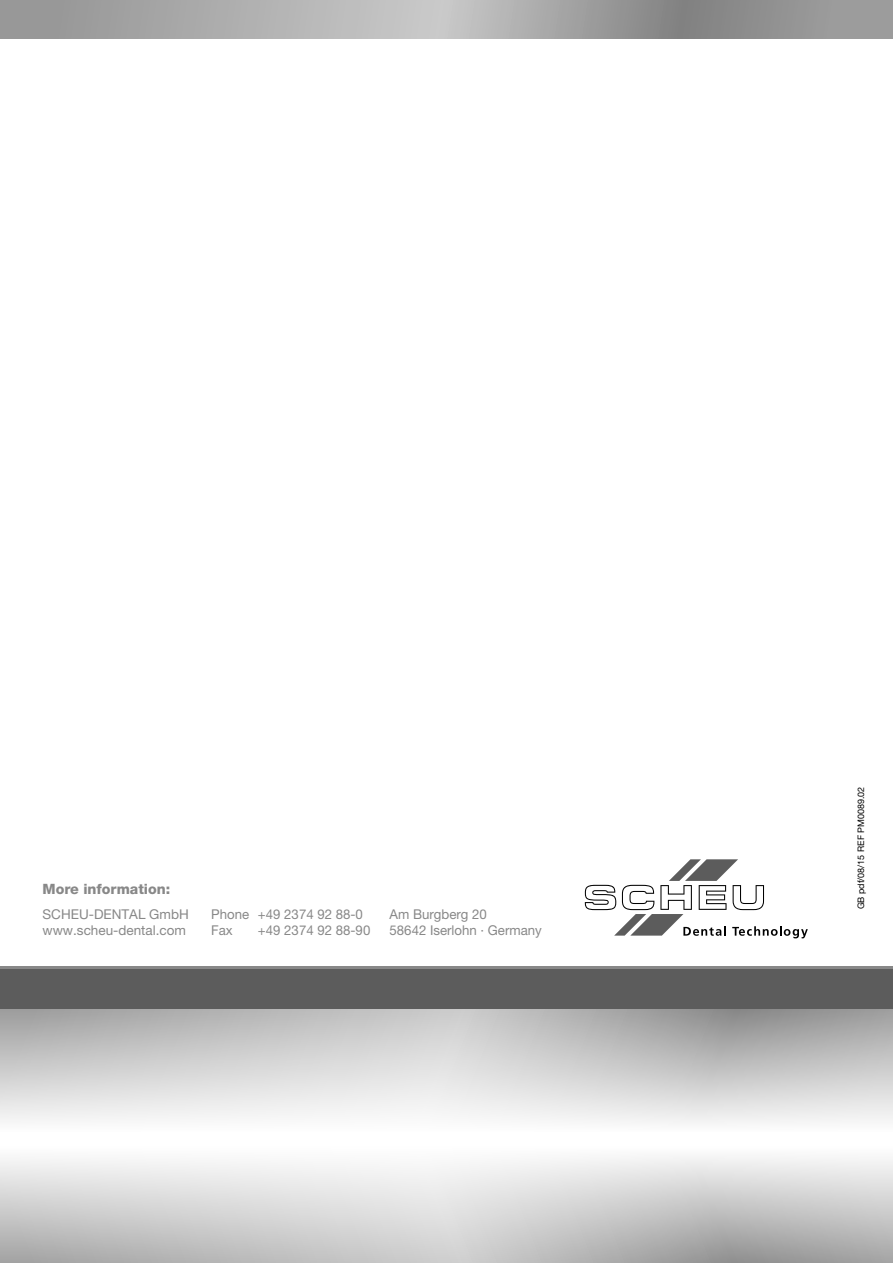
<style>
.page{position:relative;width:893px;height:1263px;background:#fff}
.page>*{position:absolute;margin:0;border:0;box-sizing:border-box;transform-origin:0 0}
.t1{font:800 14.25px "Helvetica Neue LT Pro";color:#888}
.t2{font:13.5px/15.8px "Helvetica Neue LT Pro";color:#888}
.t3{font:9px "Helvetica Neue LT Pro";color:#000}
</style>
<div class="page">
<svg style="left:0;top:0;width:893px;height:38px;background:#a4a4a4"></svg>
<svg style="left:0;top:1157px;width:893px;height:106px;background:#d3d3d3"></svg>
<svg style="left:0;top:1008px;width:893px;height:115px;background:#cfcfcf"></svg>
<svg style="left:585px;top:859px;width:223px;height:79px"></svg>
<div style="left:0;top:968px;width:893px;height:40px;background:#5c5c5c"></div>
<hr style="left:0;top:967px;width:893px;height:2px;background:#888">
<p class="t1" style="left:43px;top:880px;width:129px">More information:</p>
<p class="t2" style="left:43px;top:906px;width:148px">SCHEU-DENTAL GmbH www.scheu-dental.com</p>
<p class="t2" style="left:211px;top:906px;width:153px">Phone +49 2374 92 88-0<br>Fax</p>
<p class="t2" style="left:258px;top:922px;width:114px">+49 2374 92 88-90</p>
<p class="t2" style="left:390px;top:906px;width:154px">Am Burgberg 20<br>58642 Iserlohn · Germany</p>
<p class="t3" style="left:855px;top:909px;width:124px;rotate:-90deg">GB pdf/08/15 REF PM0089.02</p>
</div>
